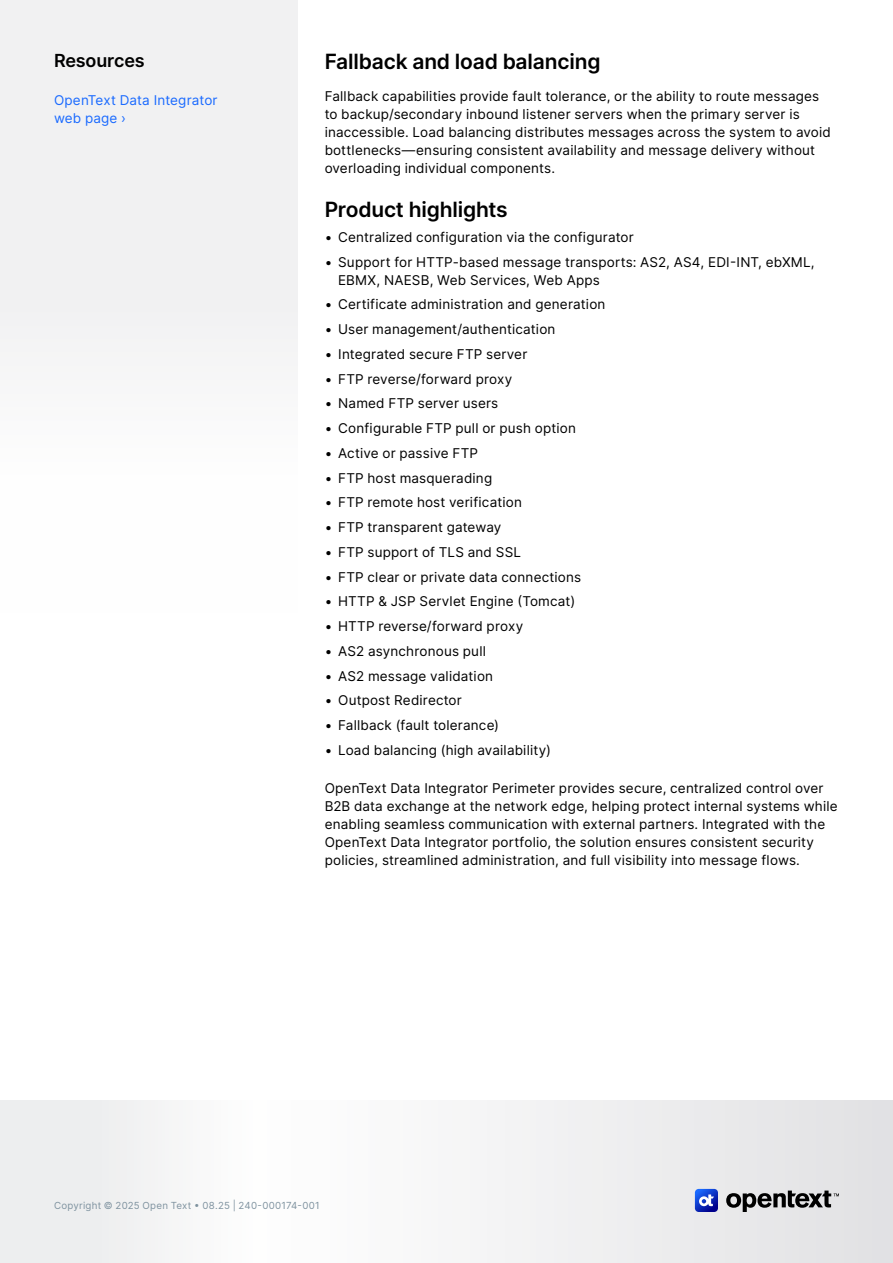
<style>
.page{position:relative;width:893px;height:1263px;background:#fff}
.page>*{position:absolute;margin:0;border:0;box-sizing:border-box;transform-origin:0 0}
.H2_Heading{font:600 21px "Inter";letter-spacing:-.01em;color:#000}
.H3_Heading{font:600 18px "Inter";letter-spacing:-.01em;color:#000}
.Body{font:13.5px/18px "Inter";letter-spacing:.015em;color:#000}
.Sidebar_CTA{font:13.5px/18px "Inter";letter-spacing:.01em;color:#1a6aff}
.t1{font:9.75px "Inter";letter-spacing:.025em;color:#7e929f}
</style>
<div class="page">
<svg style="left:0;top:1101px;width:893px;height:162px"></svg>
<svg style="left:726px;top:1190px;width:113px;height:22px;background:#8c8c8d"></svg>
<svg style="left:695px;top:1189px;width:23px;height:23px"></svg>
<div style="left:0;top:0;width:298px;height:352px;background:#f1f1f2"></div>
<h3 class="H3_Heading" style="left:54px;top:47px;width:92px">Resources</h3>
<p class="Sidebar_CTA" style="left:54px;top:91px;width:165px">OpenText Data Integrator web page ›</p>
<h2 class="H2_Heading" style="left:325px;top:46px;width:277px">Fallback and load balancing</h2>
<p class="Body" style="left:325px;top:87px;width:508px">Fallback capabilities provide fault tolerance, or the ability to route messages to backup/secondary inbound listener servers when the primary server is inaccessible. Load balancing distributes messages across the system to avoid bottlenecks—ensuring consistent availability and message delivery without overloading individual components.</p>
<h2 class="H2_Heading" style="left:325px;top:194px;width:184px">Product highlights</h2>
<p class="Body" style="left:325px;top:228px;width:311px">• Centralized configuration via the configurator</p>
<p class="Body" style="left:338px;top:252px;width:478px;text-indent:-14px">• Support for HTTP-based message transports: AS2, AS4, EDI-INT, ebXML,<br>EBMX, NAESB, Web Services, Web Apps</p>
<p class="Body" style="left:325px;top:295px;width:282px">• Certificate administration and generation</p>
<p class="Body" style="left:325px;top:320px;width:232px">• User management/authentication</p>
<p class="Body" style="left:325px;top:345px;width:204px">• Integrated secure FTP server</p>
<p class="Body" style="left:325px;top:369px;width:189px">• FTP reverse/forward proxy</p>
<p class="Body" style="left:325px;top:394px;width:175px">• Named FTP server users</p>
<p class="Body" style="left:325px;top:419px;width:253px">• Configurable FTP pull or push option</p>
<p class="Body" style="left:325px;top:444px;width:155px">• Active or passive FTP</p>
<p class="Body" style="left:325px;top:468px;width:169px">• FTP host masquerading</p>
<p class="Body" style="left:325px;top:493px;width:199px">• FTP remote host verification</p>
<p class="Body" style="left:325px;top:518px;width:178px">• FTP transparent gateway</p>
<p class="Body" style="left:325px;top:543px;width:198px">• FTP support of TLS and SSL</p>
<p class="Body" style="left:325px;top:567px;width:258px">• FTP clear or private data connections</p>
<p class="Body" style="left:325px;top:592px;width:252px">• HTTP &amp; JSP Servlet Engine (Tomcat)</p>
<p class="Body" style="left:325px;top:617px;width:200px">• HTTP reverse/forward proxy</p>
<p class="Body" style="left:325px;top:642px;width:163px">• AS2 asynchronous pull</p>
<p class="Body" style="left:325px;top:666px;width:170px">• AS2 message validation</p>
<p class="Body" style="left:325px;top:691px;width:139px">• Outpost Redirector</p>
<p class="Body" style="left:325px;top:716px;width:176px">• Fallback (fault tolerance)</p>
<p class="Body" style="left:325px;top:741px;width:228px">• Load balancing (high availability)</p>
<p class="Body" style="left:325px;top:779px;width:515px">OpenText Data Integrator Perimeter provides secure, centralized control over B2B data exchange at the network edge, helping protect internal systems while enabling seamless communication with external partners. Integrated with the OpenText Data Integrator portfolio, the solution ensures consistent security policies, streamlined administration, and full visibility into message flows.</p>
<p class="t1" style="left:54px;top:1198px;width:267px">Copyright © 2025 Open Text • 08.25 | 240-000174-001</p>
</div>
